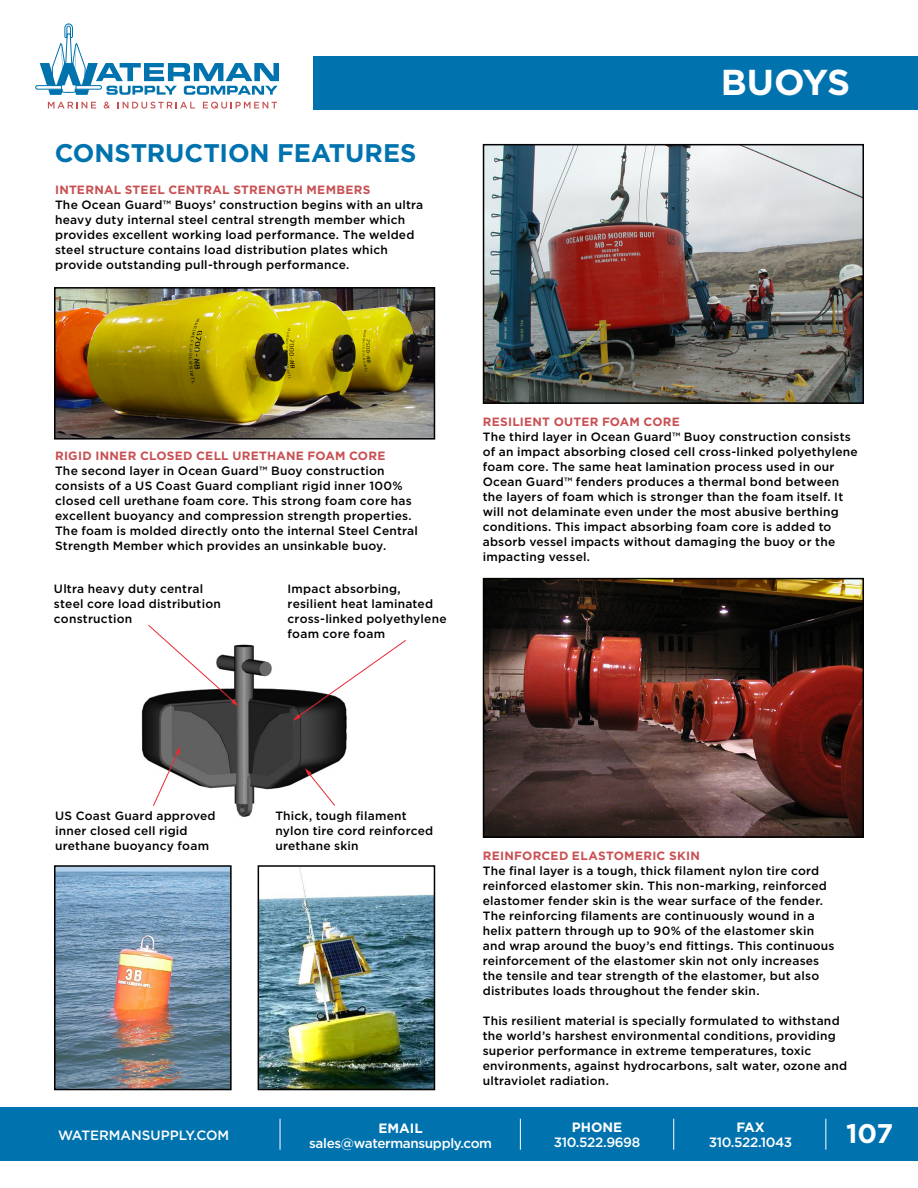
<style>
.page{position:relative;width:918px;height:1188px;background:#fff}
.page>*{position:absolute;margin:0;border:0;box-sizing:border-box;transform-origin:0 0}
.t1{font:700 36px "Gotham";letter-spacing:-.02em;color:#fff}
.t2{font:700 27px "Gotham";color:#fff}
.t3{font:700 25.5px "Gotham";color:#0073af}
.t4{font:500 13.5px "Gotham";letter-spacing:-.025em;color:#fff}
.t5{font:500 13.5px "Gotham";color:#fff}
.t6{font:700 13.5px "Gotham";color:#fff}
.t7{font:500 12px/15px "Gotham";letter-spacing:.015em;color:#000}
.t8{font:700 12px "Gotham";letter-spacing:.025em;color:#c85053}
</style>
<div class="page">
<div style="left:313px;top:56px;width:605px;height:54px;background:#0073af"></div>
<svg style="left:35px;top:24px;width:244px;height:85px"></svg>
<div style="left:0;top:1107px;width:918px;height:54px;background:#0073af"></div>
<hr style="left:825px;top:1119px;width:1px;height:31px;background:#fff">
<hr style="left:673px;top:1119px;width:1px;height:31px;background:#fff">
<hr style="left:520px;top:1119px;width:1px;height:31px;background:#fff">
<hr style="left:280px;top:1119px;width:1px;height:31px;background:#fff">
<img style="left:141px;top:644px;width:206px;height:173px">
<img style="left:57px;top:290px;width:375px;height:147px">
<div style="left:54px;top:287px;width:381px;height:153px;border:2px solid #000"></div>
<img style="left:486px;top:147px;width:375px;height:254px">
<div style="left:483px;top:144px;width:381px;height:260px;border:2px solid #000"></div>
<img style="left:486px;top:581px;width:375px;height:254px">
<div style="left:483px;top:578px;width:381px;height:260px;border:2px solid #000"></div>
<img style="left:57px;top:868px;width:172px;height:219px">
<div style="left:54px;top:865px;width:178px;height:225px;border:2px solid #000"></div>
<img style="left:261px;top:868px;width:171px;height:219px">
<div style="left:258px;top:865px;width:177px;height:225px;border:2px solid #000"></div>
<svg style="left:147px;top:625px;width:92px;height:81px"></svg>
<svg style="left:305px;top:768px;width:31px;height:39px"></svg>
<svg style="left:152px;top:746px;width:29px;height:61px"></svg>
<svg style="left:293px;top:640px;width:113px;height:81px"></svg>
<h3 class="t3" style="left:55px;top:138px;width:363px">CONSTRUCTION FEATURES</h3>
<p class="t8" style="left:55px;top:183px;width:317px">INTERNAL STEEL CENTRAL STRENGTH MEMBERS</p>
<p class="t7" style="left:55px;top:197px;width:370px">The Ocean Guard™ Buoys’ construction begins with an ultra heavy duty internal steel central strength member which provides excellent working load performance. The welded steel structure contains load distribution plates which provide outstanding pull-through performance.</p>
<h1 class="t1" style="left:721px;top:62px;width:131px">BUOYS</h1>
<p class="t8" style="left:55px;top:448px;width:332px">RIGID INNER CLOSED CELL URETHANE FOAM CORE</p>
<p class="t7" style="left:55px;top:463px;width:364px">The second layer in Ocean Guard™ Buoy construction consists of a US Coast Guard compliant rigid inner 100% closed cell urethane foam core. This strong foam core has excellent buoyancy and compression strength properties.<br>The foam is molded directly onto the internal Steel Central Strength Member which provides an unsinkable buoy.</p>
<p class="t7" style="left:54px;top:582px;width:168px">Ultra heavy duty central steel core load distribution construction</p>
<p class="t7" style="left:288px;top:582px;width:161px">Impact absorbing, resilient heat laminated cross-linked polyethylene foam core foam</p>
<p class="t8" style="left:483px;top:415px;width:199px">RESILIENT OUTER FOAM CORE</p>
<p class="t7" style="left:483px;top:429px;width:377px">The third layer in Ocean Guard™ Buoy construction consists of an impact absorbing closed cell cross-linked polyethylene foam core. The same heat lamination process used in our Ocean Guard™ fenders produces a thermal bond between the layers of foam which is stronger than the foam itself. It will not delaminate even under the most abusive berthing conditions. This impact absorbing foam core is added to absorb vessel impacts without damaging the buoy or the impacting vessel.</p>
<p class="t7" style="left:55px;top:808px;width:162px">US Coast Guard approved inner closed cell rigid urethane buoyancy foam</p>
<p class="t7" style="left:275px;top:808px;width:159px">Thick, tough filament nylon tire cord reinforced urethane skin</p>
<p class="t8" style="left:483px;top:849px;width:219px">REINFORCED ELASTOMERIC SKIN</p>
<p class="t7" style="left:483px;top:864px;width:353px">The final layer is a tough, thick filament nylon tire cord reinforced elastomer skin. This non-marking, reinforced elastomer fender skin is the wear surface of the fender.<br>The reinforcing filaments are continuously wound in a helix pattern through up to 90% of the elastomer skin and wrap around the buoy’s end fittings. This continuous reinforcement of the elastomer skin not only increases the tensile and tear strength of the elastomer, but also distributes loads throughout the fender skin.</p>
<p class="t7" style="left:483px;top:1014px;width:366px">This resilient material is specially formulated to withstand the world’s harshest environmental conditions, providing superior performance in extreme temperatures, toxic environments, against hydrocarbons, salt water, ozone and ultraviolet radiation.</p>
<p class="t5" style="left:58px;top:1127px;width:173px">WATERMANSUPPLY.COM</p>
<p class="t6" style="left:378px;top:1120px;width:46px">EMAIL</p>
<p class="t4" style="left:309px;top:1134px;width:184px">sales@watermansupply.com</p>
<p class="t6" style="left:572px;top:1120px;width:52px">PHONE</p>
<p class="t4" style="left:554px;top:1134px;width:88px">310.522.9698</p>
<p class="t6" style="left:737px;top:1120px;width:30px">FAX</p>
<p class="t4" style="left:709px;top:1134px;width:85px">310.522.1043</p>
<h2 class="t2" style="left:846px;top:1118px;width:49px">107</h2>
</div>
